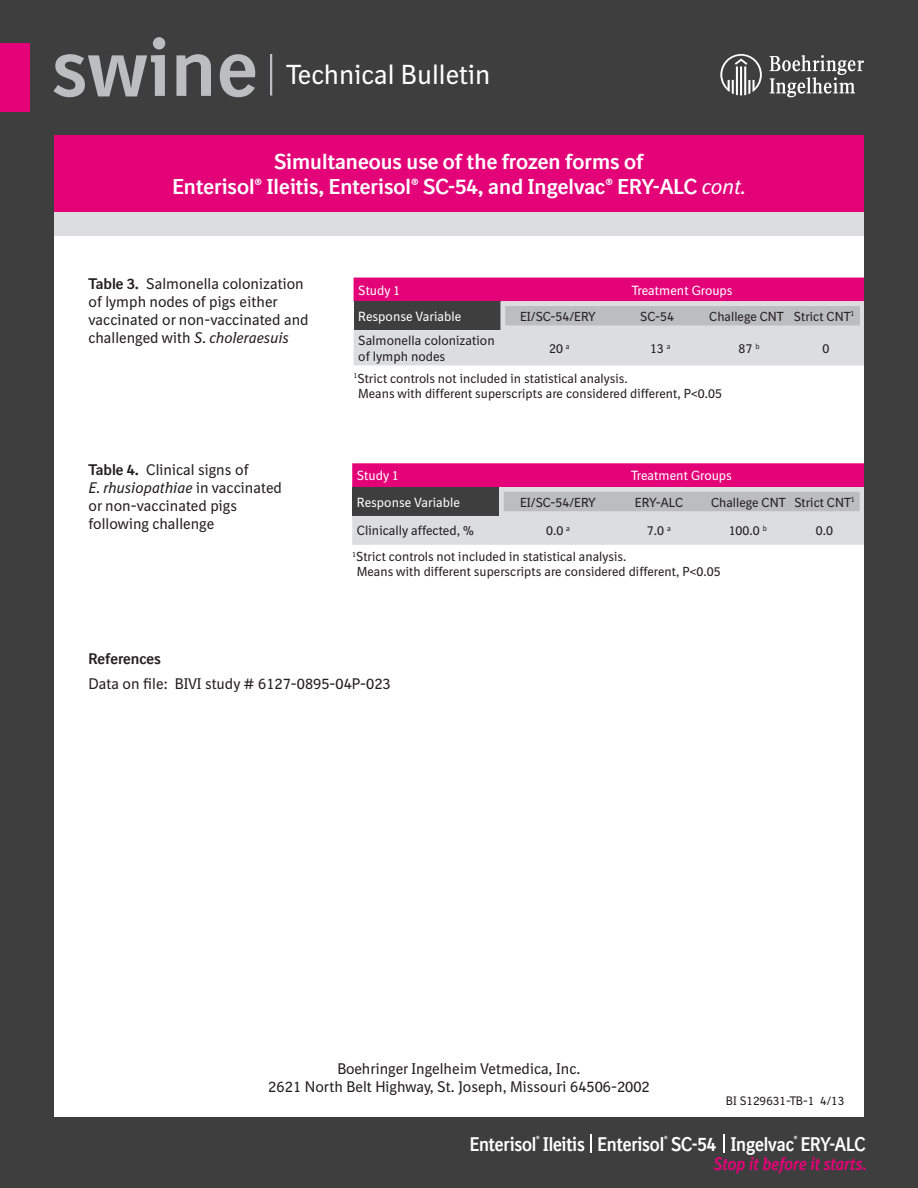
<style>
.page{position:relative;width:918px;height:1188px;background:#3e3e3f}
.page>*{position:absolute;margin:0;border:0;box-sizing:border-box;transform-origin:0 0}
.t1{font:700 78.75px "BI Sans Ml";letter-spacing:.01em;color:#bcbdc0}
.t2{font:26.85px "BI Sans Ml";color:#fff}
.t3{font:700 21px "BI Sans Ml";color:#fff}
.t4{font:700 19.2px "BI Sans";letter-spacing:-.005em;color:#fff;scale:.9 1}
.t5{font:italic 700 17.55px "BI Sans";letter-spacing:.005em;color:#e40278;scale:.9 1}
.t6{font:15px/18px "BI Sans";color:#231f20}
.t7{font:italic 15px "BI Sans";color:#231f20}
.t8{font:700 15px "BI Sans";color:#231f20}
.t9{font:13.05px "BI Sans Ml";color:#fff}
.t10{font:13.05px/15.6px "BI Sans Ml";color:#231f20}
.t11{font:12.75px "BI Sans Ml";color:#231f20}
.t12{font:12px "BI Sans Ml";color:#231f20}
.s1{font-weight:400;font-style:italic}
.s2{font-weight:700}
.s3{font-style:italic}
.s4{font-style:normal}
</style>
<div class="page">
<div style="left:54px;top:207px;width:810px;height:910px;background:#fff"></div>
<div style="left:54px;top:207px;width:810px;height:29px;background:#dcdddf"></div>
<div style="left:0;top:43px;width:30px;height:68px;background:#e40278"></div>
<div style="left:54px;top:135px;width:810px;height:77px;background:#e40278"></div>
<hr style="left:270px;top:54px;width:2px;height:42px;background:#bcbdc0">
<svg style="left:720px;top:54px;width:144px;height:43px"></svg>
<svg style="left:591px;top:1134px;width:1px;height:18px"></svg>
<svg style="left:723px;top:1134px;width:1px;height:18px"></svg>
<svg style="left:354px;top:278px;width:510px;height:87px;background:#ca8eaf"></svg>
<svg style="left:352px;top:463px;width:512px;height:82px;background:#c988ac"></svg>
<h1 class="t1" style="left:52px;top:23px;width:207px">swine</h1>
<h2 class="t2" style="left:286px;top:59px;width:206px">Technical Bulletin</h2>
<p class="t3" style="left:274px;top:149px;width:371px">Simultaneous use of the frozen forms of</p>
<p class="t3" style="left:172px;top:175px;width:575px">Enterisol® Ileitis, Enterisol® SC-54, and Ingelvac® ERY-ALC <span class="s1">cont.</span></p>
<p class="t6" style="left:89px;top:275px;width:222px"><span class="s2">Table 3.</span> Salmonella colonization of lymph nodes of pigs either vaccinated or non-vaccinated and challenged with <span class="s3">S. choleraesuis</span></p>
<p class="t6" style="left:89px;top:461px;width:162px"><span class="s2">Table 4.</span> Clinical signs of</p>
<p class="t7" style="left:89px;top:479px;width:195px">E. rhusiopathiae <span class="s4">in vaccinated</span></p>
<p class="t6" style="left:89px;top:497px;width:150px">or non-vaccinated pigs</p>
<p class="t6" style="left:89px;top:515px;width:127px">following challenge</p>
<p class="t9" style="left:358px;top:282px;width:44px">Study 1</p>
<p class="t9" style="left:632px;top:282px;width:103px">Treatment Groups</p>
<p class="t9" style="left:358px;top:309px;width:104px">Response Variable</p>
<p class="t11" style="left:520px;top:309px;width:77px">EI/SC-54/ERY</p>
<p class="t11" style="left:640px;top:309px;width:35px">SC-54</p>
<p class="t11" style="left:709px;top:309px;width:76px">Challege CNT</p>
<p class="t11" style="left:794px;top:309px;width:62px">Strict CNT<sup>1</sup></p>
<p class="t10" style="left:358px;top:333px;width:138px">Salmonella colonization of lymph nodes</p>
<p class="t11" style="left:549px;top:341px;width:22px">20 <sup>a</sup></p>
<p class="t11" style="left:650px;top:341px;width:22px">13 <sup>a</sup></p>
<p class="t11" style="left:739px;top:341px;width:23px">87 <sup>b</sup></p>
<p class="t11" style="left:822px;top:341px;width:8px">0</p>
<p class="t11" style="left:354px;top:371px;width:276px"><sup>1</sup>Strict controls not included in statistical analysis.</p>
<p class="t11" style="left:358px;top:386px;width:365px">Means with different superscripts are considered different, P&lt;0.05</p>
<p class="t9" style="left:357px;top:468px;width:44px">Study 1</p>
<p class="t9" style="left:631px;top:468px;width:103px">Treatment Groups</p>
<p class="t9" style="left:357px;top:494px;width:104px">Response Variable</p>
<p class="t11" style="left:520px;top:495px;width:77px">EI/SC-54/ERY</p>
<p class="t11" style="left:635px;top:495px;width:50px">ERY-ALC</p>
<p class="t11" style="left:711px;top:495px;width:76px">Challege CNT</p>
<p class="t11" style="left:794px;top:495px;width:62px">Strict CNT<sup>1</sup></p>
<p class="t10" style="left:357px;top:523px;width:119px">Clinically affected, %</p>
<p class="t11" style="left:546px;top:524px;width:26px">0.0 <sup>a</sup></p>
<p class="t11" style="left:647px;top:524px;width:26px">7.0 <sup>a</sup></p>
<p class="t11" style="left:729px;top:524px;width:40px">100.0 <sup>b</sup></p>
<p class="t11" style="left:816px;top:524px;width:19px">0.0</p>
<p class="t11" style="left:352px;top:549px;width:276px"><sup>1</sup>Strict controls not included in statistical analysis.</p>
<p class="t11" style="left:357px;top:565px;width:365px">Means with different superscripts are considered different, P&lt;0.05</p>
<p class="t8" style="left:89px;top:650px;width:74px">References</p>
<p class="t6" style="left:89px;top:674px;width:304px">Data on file: BIVI study # 6127-0895-04P-023</p>
<p class="t6" style="left:337px;top:1059px;width:245px">Boehringer Ingelheim Vetmedica, Inc.</p>
<p class="t6" style="left:268px;top:1077px;width:383px">2621 North Belt Highway, St. Joseph, Missouri 64506-2002</p>
<p class="t12" style="left:726px;top:1093px;width:120px">BI S129631-TB-1 4/13</p>
<h3 class="t4" style="left:470px;top:1133px;width:442px">Enterisol<sup>®</sup> Ileitis Enterisol<sup>®</sup> SC-54 Ingelvac<sup>®</sup> ERY-ALC</h3>
<h3 class="t5" style="left:714px;top:1154px;width:171px">Stop it before it starts.</h3>
</div>
